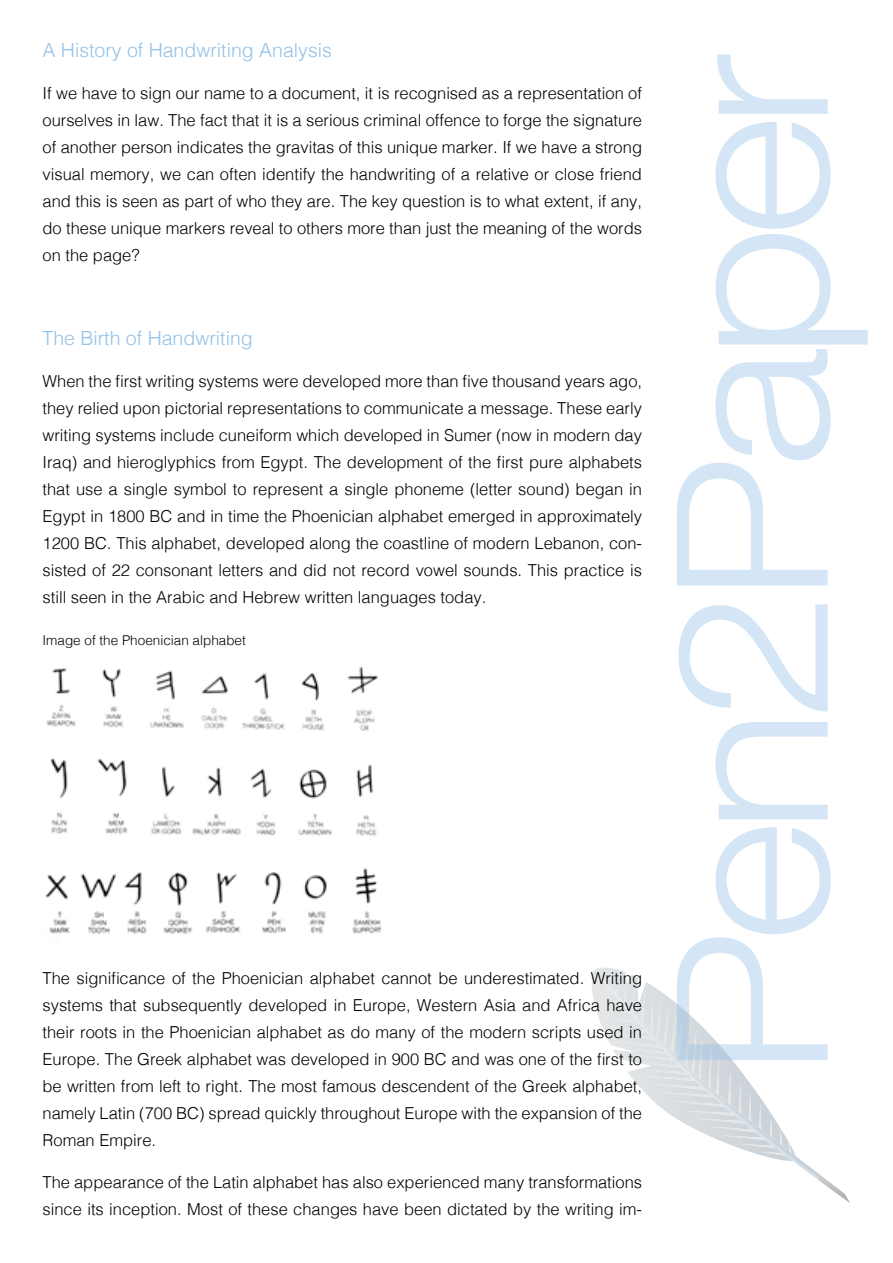
<style>
.page{position:relative;width:893px;height:1263px;background:#fff}
.page>*{position:absolute;margin:0;border:0;box-sizing:border-box;transform-origin:0 0}
.t1{font:300 19.5px "Helvetica";color:#93c1e7}
.t2{font:300 16.5px/27px "Helvetica";color:#000;text-align:justify}
.t3{font:300 13.5px "Helvetica";color:#000}
</style>
<div class="page">
<svg style="left:592px;top:968px;width:44px;height:53px"></svg>
<svg style="left:600px;top:977px;width:67px;height:80px"></svg>
<svg style="left:618px;top:996px;width:200px;height:184px"></svg>
<svg style="left:818px;top:1173px;width:32px;height:29px"></svg>
<svg style="left:677px;top:55px;width:191px;height:1005px"></svg>
<img style="left:45px;top:666px;width:337px;height:268px">
<p class="t1" style="left:43px;top:33px;width:291px">A History of Handwriting Analysis</p>
<p class="t2" style="left:43px;top:78px;width:601px">If we have to sign our name to a document, it is recognised as a representation of ourselves in law. The fact that it is a serious criminal offence to forge the signature of another person indicates the gravitas of this unique marker. If we have a strong visual memory, we can often identify the handwriting of a relative or close friend and this is seen as part of who they are. The key question is to what extent, if any, do these unique markers reveal to others more than just the meaning of the words on the page?</p>
<p class="t1" style="left:43px;top:321px;width:212px">The Birth of Handwriting</p>
<p class="t2" style="left:43px;top:366px;width:601px">When the first writing systems were developed more than five thousand years ago, they relied upon pictorial representations to communicate a message. These early writing systems include cuneiform which developed in Sumer (now in modern day Iraq) and hieroglyphics from Egypt. The development of the first pure alphabets that use a single symbol to represent a single phoneme (letter sound) began in Egypt in 1800 BC and in time the Phoenician alphabet emerged in approximately 1200 BC. This alphabet, developed along the coastline of modern Lebanon, con&shy;sisted of 22 consonant letters and did not record vowel sounds. This practice is still seen in the Arabic and Hebrew written languages today.</p>
<p class="t3" style="left:43px;top:628px;width:205px">Image of the Phoenician alphabet</p>
<p class="t2" style="left:43px;top:963px;width:601px">The significance of the Phoenician alphabet cannot be underestimated. Writing systems that subsequently developed in Europe, Western Asia and Africa have their roots in the Phoenician alphabet as do many of the modern scripts used in Europe. The Greek alphabet was developed in 900 BC and was one of the first to be written from left to right. The most famous descendent of the Greek alphabet, namely Latin (700 BC) spread quickly throughout Europe with the expansion of the Roman Empire.</p>
<p class="t2" style="left:43px;top:1167px;width:601px">The appearance of the Latin alphabet has also experienced many transformations since its inception. Most of these changes have been dictated by the writing im-</p>
</div>
